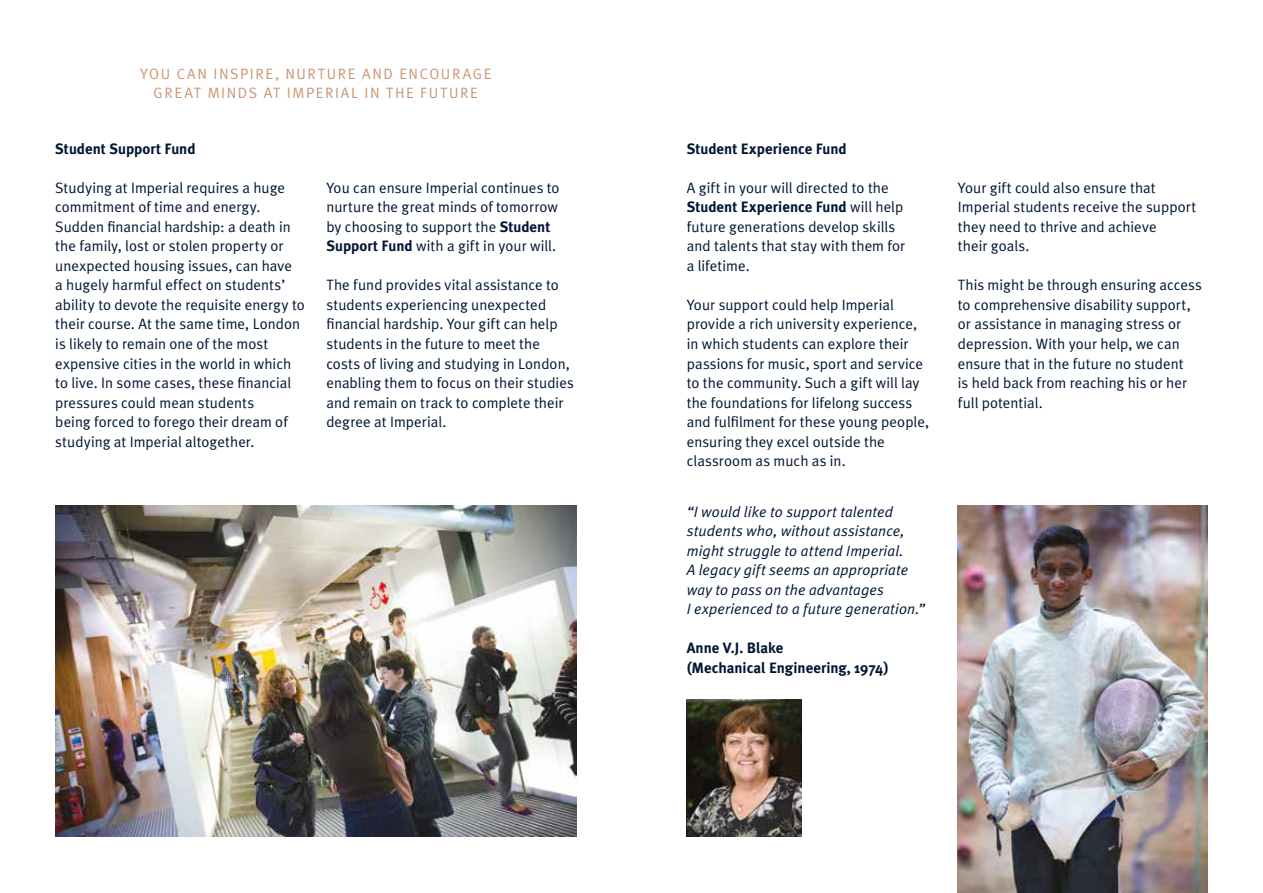
<style>
.page{position:relative;width:1263px;height:893px;background:#fff}
.page>*{position:absolute;margin:0;border:0;box-sizing:border-box;transform-origin:0 0}
.t1{font:15px/19.5px "Meta Plus Normal";letter-spacing:.005em;color:#001633}
.t2{font:italic 15px/19.5px "Meta Plus Normal";letter-spacing:.01em;color:#001633}
.t3{font:700 15px/19.5px "Meta Plus";color:#001633}
.t4{font:15px/19.5px "Meta Plus Normal";letter-spacing:.105em;color:#ca9675;text-align:center}
.s1{font-family:"Meta Plus";font-weight:700}
.s2{font-family:"Meta Plus Normal";font-weight:400}
</style>
<div class="page">
<img style="left:55px;top:505px;width:521px;height:331px">
<img style="left:958px;top:505px;width:250px;height:388px">
<img style="left:687px;top:700px;width:114px;height:136px">
<p class="t4" style="left:140px;top:64px;width:353px">YOU CAN INSPIRE, NURTURE AND ENCOURAGE<br>GREAT MINDS AT IMPERIAL IN THE FUTURE</p>
<p class="t3" style="left:55px;top:139px;width:142px">Student Support Fund</p>
<p class="t1" style="left:55px;top:178px;width:251px">Studying at Imperial requires a huge commitment of time and energy.<br>Sudden financial hardship: a death in the family, lost or stolen property or unexpected housing issues, can have<br>a hugely harmful effect on students’ ability to devote the requisite energy to their course. At the same time, London is likely to remain one of the most expensive cities in the world in which to live. In some cases, these financial pressures could mean students<br>being forced to forego their dream of studying at Imperial altogether.</p>
<p class="t1" style="left:326px;top:178px;width:235px">You can ensure Imperial continues to nurture the great minds of tomorrow by choosing to support the <span class="s1">Student Support Fund</span> with a gift in your will.</p>
<p class="t1" style="left:326px;top:275px;width:249px">The fund provides vital assistance to students experiencing unexpected financial hardship. Your gift can help students in the future to meet the costs of living and studying in London, enabling them to focus on their studies and remain on track to complete their degree at Imperial.</p>
<p class="t3" style="left:687px;top:139px;width:162px">Student Experience Fund</p>
<p class="t1" style="left:687px;top:178px;width:204px">A gift in your will directed to the</p>
<p class="t3" style="left:687px;top:197px;width:218px">Student Experience Fund <span class="s2">will help</span></p>
<p class="t1" style="left:687px;top:217px;width:220px">future generations develop skills and talents that stay with them for a lifetime.</p>
<p class="t1" style="left:687px;top:295px;width:244px">Your support could help Imperial provide a rich university experience, in which students can explore their passions for music, sport and service to the community. Such a gift will lay the foundations for lifelong success and fulfilment for these young people, ensuring they excel outside the classroom as much as in.</p>
<p class="t2" style="left:687px;top:502px;width:240px">“I would like to support talented students who, without assistance, might struggle to attend Imperial.<br>A legacy gift seems an appropriate way to pass on the advantages<br>I experienced to a future generation.”</p>
<p class="t3" style="left:687px;top:638px;width:203px">Anne V.J. Blake<br>(Mechanical Engineering, 1974)</p>
<p class="t1" style="left:958px;top:178px;width:240px">Your gift could also ensure that<br>Imperial students receive the support they need to thrive and achieve<br>their goals.</p>
<p class="t1" style="left:958px;top:275px;width:246px">This might be through ensuring access to comprehensive disability support, or assistance in managing stress or depression. With your help, we can ensure that in the future no student<br>is held back from reaching his or her full potential.</p>
</div>
